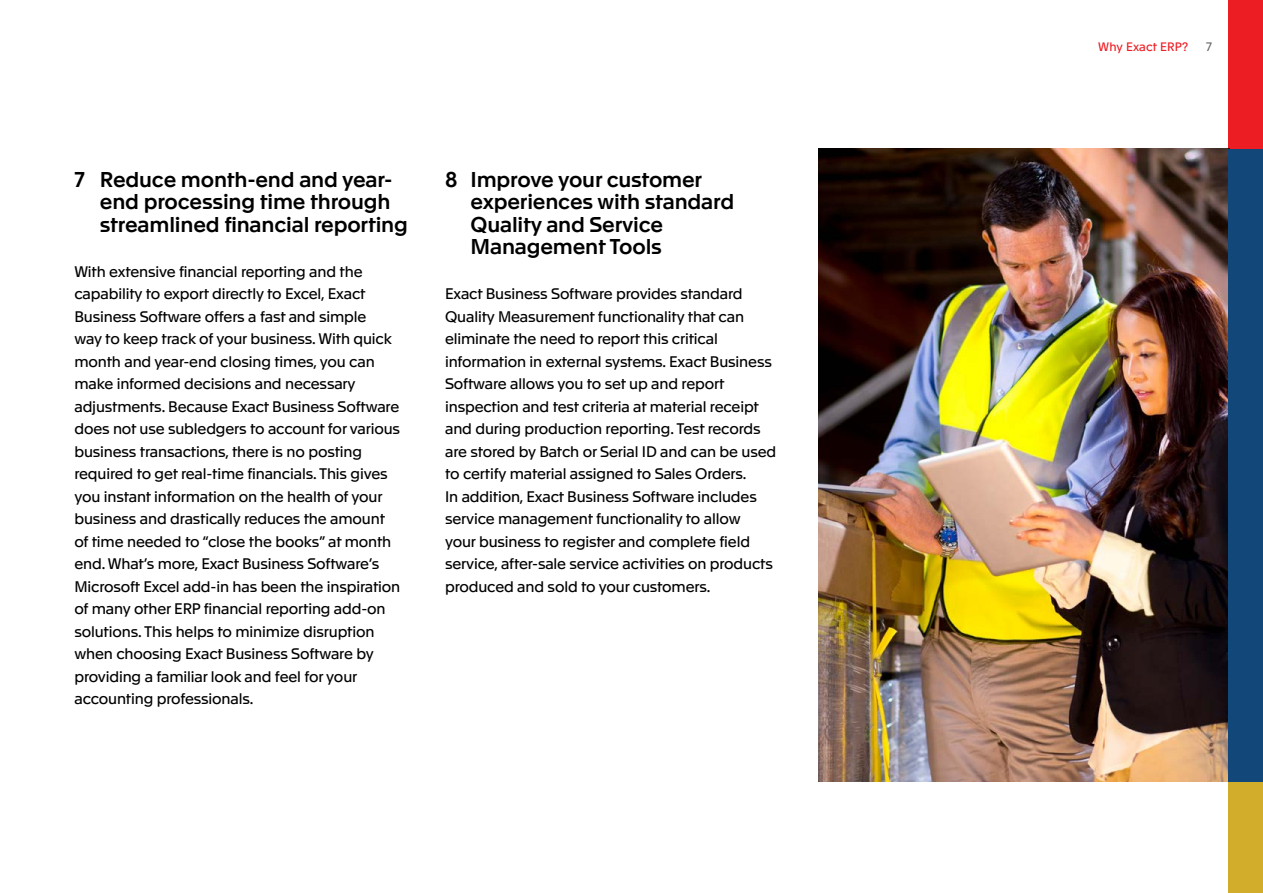
<style>
.page{position:relative;width:1263px;height:893px;background:#fff}
.page>*{position:absolute;margin:0;border:0;box-sizing:border-box;transform-origin:0 0}
.t1{font:500 21px/22.5px "Apax";letter-spacing:-.01em;color:#000}
.t2{font:15px/22.5px "Apax";letter-spacing:-.01em;color:#000}
.t3{font:12px "Apax";letter-spacing:.01em;color:#ed1d24}
.t4{font:12px "Apax";color:#636466}
</style>
<div class="page">
<img style="left:819px;top:149px;width:409px;height:632px">
<div style="left:1228px;top:781px;width:35px;height:112px;background:#d2ac2b"></div>
<div style="left:1228px;top:149px;width:35px;height:632px;background:#124779"></div>
<div style="left:1228px;top:0;width:35px;height:149px;background:#ed1d24"></div>
<h1 class="t1" style="left:100px;top:167px;width:309px;text-indent:-26px">7 Reduce month-end and year&shy;end processing time through streamlined financial reporting</h1>
<p class="t2" style="left:74px;top:259px;width:327px">With extensive financial reporting and the capability to export directly to Excel, Exact Business Software offers a fast and simple<br>way to keep track of your business. With quick month and year-end closing times, you can make informed decisions and necessary adjustments. Because Exact Business Software does not use subledgers to account for various business transactions, there is no posting required to get real-time financials. This gives you instant information on the health of your business and drastically reduces the amount of time needed to “close the books” at month end. What’s more, Exact Business Software’s Microsoft Excel add-in has been the inspiration of many other ERP financial reporting add-on solutions. This helps to minimize disruption when choosing Exact Business Software by providing a familiar look and feel for your accounting professionals.</p>
<h1 class="t1" style="left:471px;top:167px;width:265px;text-indent:-26px">8 Improve your customer experiences with standard<br>Quality and Service<br>Management Tools</h1>
<p class="t2" style="left:445px;top:282px;width:333px">Exact Business Software provides standard Quality Measurement functionality that can eliminate the need to report this critical information in external systems. Exact Business Software allows you to set up and report inspection and test criteria at material receipt and during production reporting. Test records are stored by Batch or Serial ID and can be used to certify material assigned to Sales Orders.<br>In addition, Exact Business Software includes service management functionality to allow<br>your business to register and complete field service, after-sale service activities on products produced and sold to your customers.</p>
<p class="t3" style="left:1098px;top:38px;width:91px">Why Exact ERP?</p>
<p class="t4" style="left:1206px;top:38px;width:7px">7</p>
</div>
